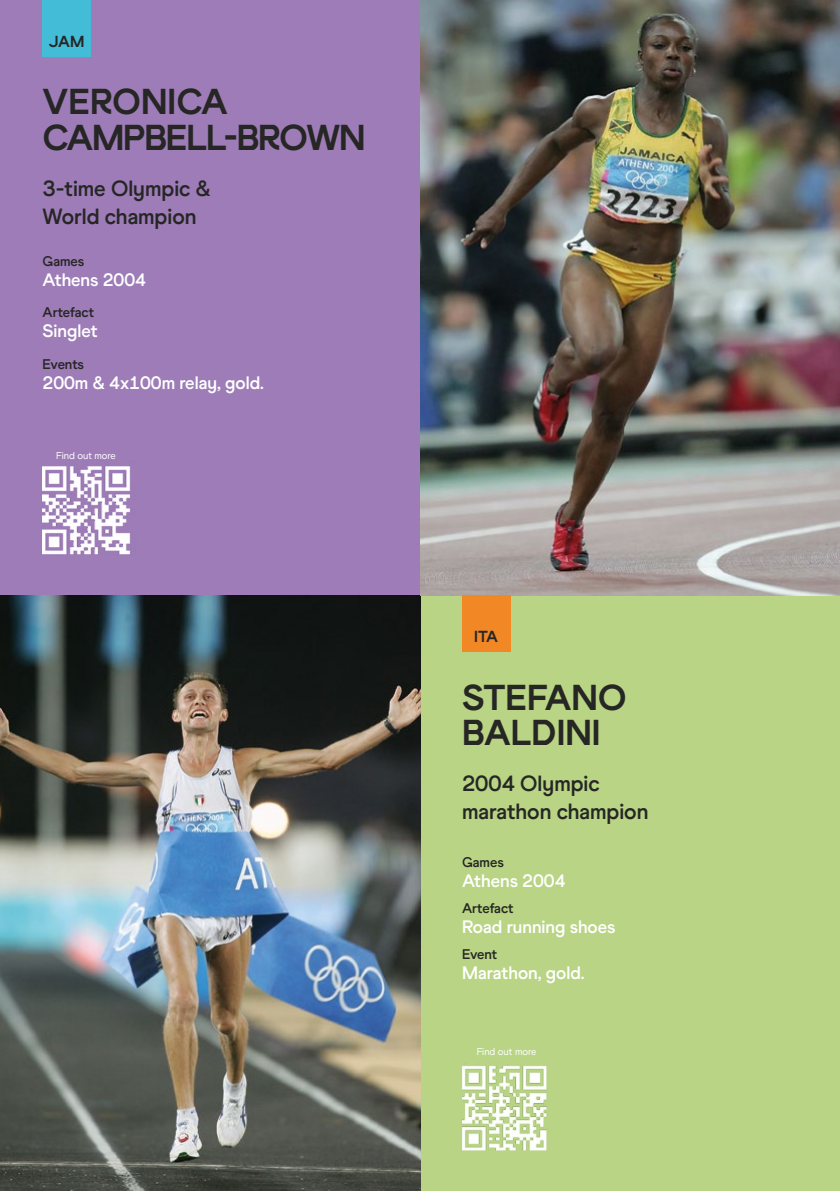
<style>
.page{position:relative;width:840px;height:1191px;background:#fff}
.page>*{position:absolute;margin:0;border:0;box-sizing:border-box;transform-origin:0 0}
.t1{font:36px/35.4px "World Athletics Headline";letter-spacing:-.03em;color:#262625}
.t2{font:36px/35.4px "World Athletics Headline";letter-spacing:-.01em;color:#262625}
.t3{font:700 22px/28px "World Athletics";color:#262625}
.t4{font:700 18px "World Athletics";color:#fff}
.t5{font:16px "World Athletics Headline";letter-spacing:-.015em;color:#262625}
.t6{font:700 14px "World Athletics";color:#262625}
.t7{font:10px "World Athletics";color:#fff}
</style>
<div class="page">
<div style="left:0;top:595px;width:839px;height:596px;background:#b8d484"></div>
<div style="left:0;top:0;width:839px;height:595px;background:#9d7cb7"></div>
<img style="left:0;top:595px;width:420px;height:596px">
<img style="left:420px;top:0;width:419px;height:595px">
<img style="left:43px;top:466px;width:88px;height:89px">
<img style="left:462px;top:1062px;width:85px;height:89px">
<div style="left:43px;top:0;width:48px;height:56px;background:#43bdd7"></div>
<div style="left:462px;top:595px;width:48px;height:57px;background:#f18825"></div>
<p class="t5" style="left:49px;top:32px;width:37px">JAM</p>
<h1 class="t1" style="left:43px;top:84px;width:324px">VERONICA<br>CAMPBELL-BROWN</h1>
<p class="t3" style="left:43px;top:174px;width:169px">3-time Olympic &amp;<br>World champion</p>
<p class="t6" style="left:43px;top:253px;width:43px">Games</p>
<p class="t4" style="left:43px;top:269px;width:105px">Athens 2004</p>
<p class="t6" style="left:43px;top:304px;width:53px">Artefact</p>
<p class="t4" style="left:43px;top:320px;width:57px">Singlet</p>
<p class="t6" style="left:43px;top:356px;width:43px">Events</p>
<p class="t4" style="left:43px;top:372px;width:223px">200m &amp; 4x100m relay, gold.</p>
<p class="t7" style="left:56px;top:449px;width:61px">Find out more</p>
<p class="t5" style="left:474px;top:627px;width:25px">ITA</p>
<h1 class="t2" style="left:462px;top:680px;width:166px">STEFANO<br>BALDINI</h1>
<p class="t3" style="left:462px;top:769px;width:188px">2004 Olympic marathon champion</p>
<p class="t6" style="left:462px;top:854px;width:43px">Games</p>
<p class="t4" style="left:462px;top:870px;width:105px">Athens 2004</p>
<p class="t6" style="left:462px;top:899px;width:53px">Artefact</p>
<p class="t4" style="left:462px;top:916px;width:155px">Road running shoes</p>
<p class="t6" style="left:462px;top:945px;width:37px">Event</p>
<p class="t4" style="left:462px;top:961px;width:124px">Marathon, gold.</p>
<p class="t7" style="left:476px;top:1045px;width:61px">Find out more</p>
</div>
